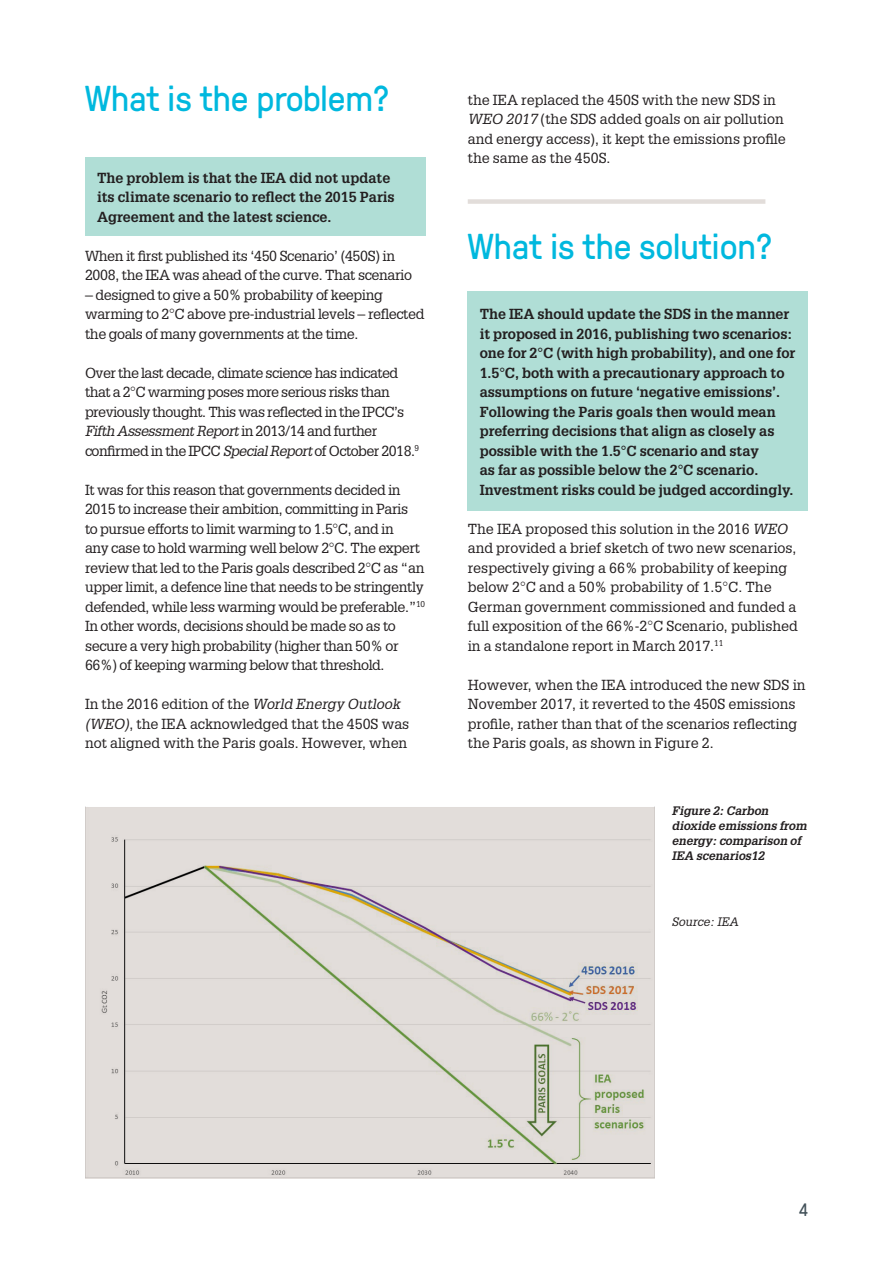
<style>
.page{position:relative;width:893px;height:1263px;background:#fff}
.page>*{position:absolute;margin:0;border:0;box-sizing:border-box;transform-origin:0 0}
.t1{font:36px "GT Pressura";letter-spacing:-.005em;color:#00b8de}
.t2{font:18px "GT Pressura";color:#425159}
.t3{font:14.25px/19.5px "Glypha LT Std";letter-spacing:-.025em;color:#231f20}
.t4{font:14.25px/19.5px "Glypha LT Std";color:#231f20}
.t5{font:700 14.25px/19.5px "Glypha LT Std";letter-spacing:-.005em;color:#231f20}
.t6{font:italic 700 12px/15px "Glypha LT Std";color:#231f20}
.t7{font:italic 12px "Glypha LT Std";color:#231f20}
.s1{font-style:italic}
</style>
<div class="page">
<div style="left:85px;top:157px;width:340px;height:79px;background:#b0ded6"></div>
<div style="left:468px;top:291px;width:340px;height:219px;background:#b0ded6"></div>
<div style="left:468px;top:199px;width:297px;height:5px;background:#e2ddda"></div>
<img style="left:85px;top:807px;width:570px;height:370px">
<h1 class="t1" style="left:85px;top:72px;width:306px">What is the problem?</h1>
<p class="t5" style="left:97px;top:167px;width:299px">The problem is that the IEA did not update its climate scenario to reflect the 2015 Paris<br>Agreement and the latest science.</p>
<p class="t3" style="left:85px;top:245px;width:329px">When it first published its ‘450 Scenario’ (450S) in<br>2008, the IEA was ahead of the curve. That scenario</p>
<p class="t3" style="left:85px;top:284px;width:341px">– designed to give a 50% probability of keeping warming to 2°C above pre-industrial levels – reflected the goals of many governments at the time.</p>
<p class="t3" style="left:85px;top:362px;width:336px">Over the last decade, climate science has indicated that a 2°C warming poses more serious risks than previously thought. This was reflected in the IPCC’s <span class="s1">Fifth Assessment Report</span> in 2013/14 and further confirmed in the IPCC <span class="s1">Special Report</span> of October 2018.<sup>9</sup></p>
<p class="t3" style="left:85px;top:479px;width:342px">It was for this reason that governments decided in 2015 to increase their ambition, committing in Paris<br>to pursue efforts to limit warming to 1.5°C, and in<br>any case to hold warming well below 2°C. The expert review that led to the Paris goals described 2°C as “an upper limit, a defence line that needs to be stringently defended, while less warming would be preferable.”<sup>10<br></sup>In other words, decisions should be made so as to secure a very high probability (higher than 50% or 66%) of keeping warming below that threshold.</p>
<p class="t4" style="left:85px;top:694px;width:326px">In the 2016 edition of the <span class="s1">World Energy Outlook (WEO)</span>, the IEA acknowledged that the 450S was not aligned with the Paris goals. However, when</p>
<p class="t4" style="left:468px;top:89px;width:320px">the IEA replaced the 450S with the new SDS in <span class="s1">WEO 2017</span> (the SDS added goals on air pollution and energy access), it kept the emissions profile the same as the 450S.</p>
<h1 class="t1" style="left:468px;top:221px;width:306px">What is the solution?</h1>
<p class="t5" style="left:480px;top:304px;width:317px">The IEA should update the SDS in the manner it proposed in 2016, publishing two scenarios: one for 2°C (with high probability), and one for 1.5°C, both with a precautionary approach to assumptions on future ‘negative emissions’.<br>Following the Paris goals then would mean preferring decisions that align as closely as possible with the 1.5°C scenario and stay<br>as far as possible below the 2°C scenario.<br>Investment risks could be judged accordingly.</p>
<p class="t4" style="left:468px;top:518px;width:332px">The IEA proposed this solution in the 2016 <span class="s1">WEO </span>and provided a brief sketch of two new scenarios, respectively giving a 66% probability of keeping below 2°C and a 50% probability of 1.5°C. The German government commissioned and funded a full exposition of the 66%-2°C Scenario, published in a standalone report in March 2017.<sup>11</sup></p>
<p class="t4" style="left:468px;top:674px;width:339px">However, when the IEA introduced the new SDS in November 2017, it reverted to the 450S emissions profile, rather than that of the scenarios reflecting the Paris goals, as shown in Figure 2.</p>
<p class="t6" style="left:672px;top:803px;width:136px">Figure 2: Carbon dioxide emissions from energy: comparison of<br>IEA scenarios12</p>
<p class="t7" style="left:672px;top:915px;width:68px">Source: IEA</p>
<p class="t2" style="left:799px;top:1197px;width:10px">4</p>
</div>
